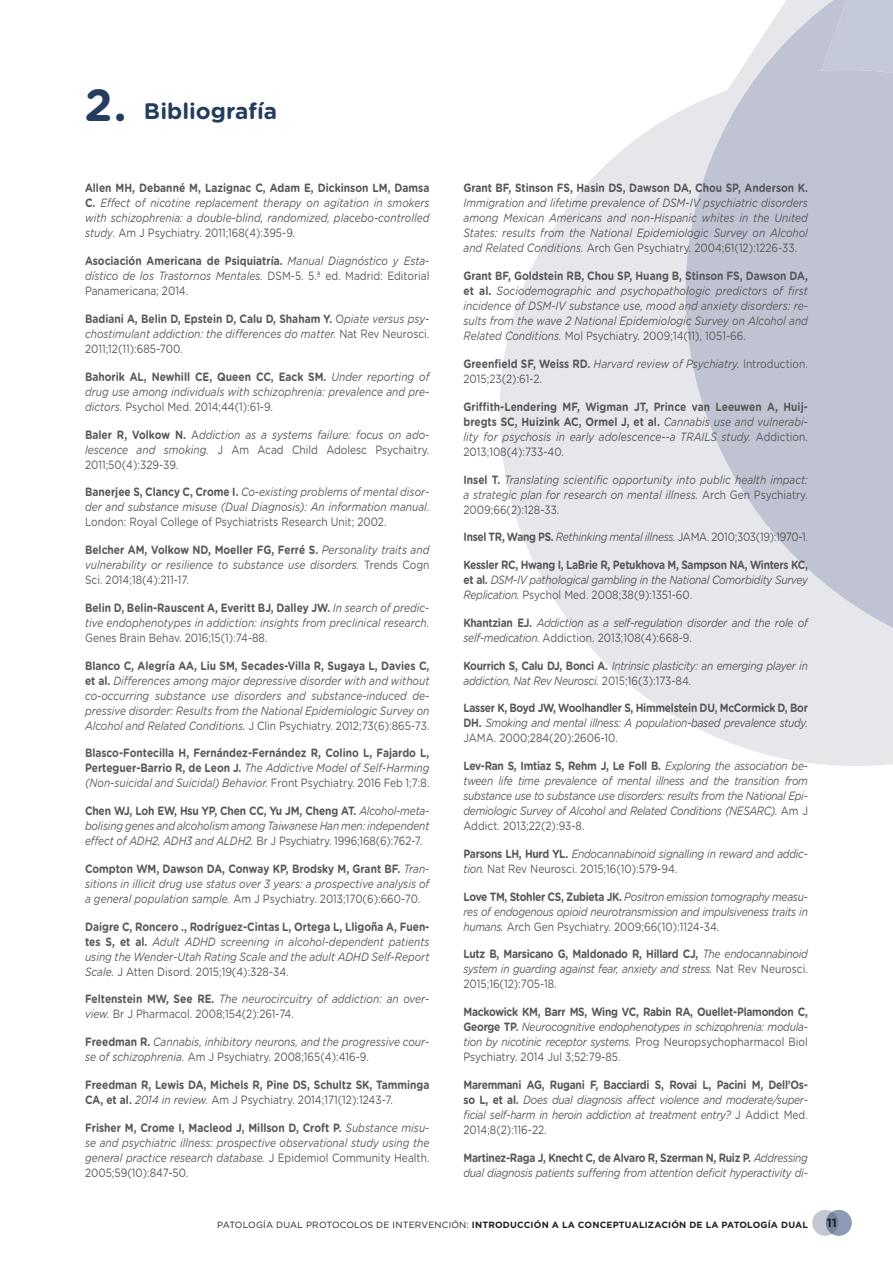
<style>
.page{position:relative;width:893px;height:1263px;background:#fff}
.page>*{position:absolute;margin:0;border:0;box-sizing:border-box;transform-origin:0 0}
.t1{font:700 22.5px "Gotham Rounded";color:#233c5f}
.t2{font:italic 12px/15px "Gotham Rounded";letter-spacing:-.005em;color:#57585a;text-align:justify;scale:.85 1}
.t3{font:700 12px/15px "Gotham Rounded";color:#57585a;text-align:justify;scale:.85 1}
.t4{font:italic 12px/15px "Gotham Rounded";letter-spacing:-.025em;color:#57585a;scale:.85 1}
.t5{font:12px/15px "Gotham Rounded";letter-spacing:-.005em;color:#57585a;scale:.85 1}
.t6{font:12px "Gotham Rounded";letter-spacing:-.025em;color:#57585a;scale:.85 1}
.t7{font:700 12px "Gotham";color:#231f20}
.t8{font:700 9px "Gotham";letter-spacing:.02em;color:#231f20}
.s1{font-size:45px}
.s2{font-weight:700;font-style:normal}
.s3{font-style:normal}
.s4{font-weight:400;font-style:italic}
.s5{font-weight:400}
.s6{font-weight:700}
.s7{font-style:italic}
</style>
<div class="page">
<svg style="left:812px;top:1210px;width:26px;height:26px"></svg>
<svg style="left:826px;top:1210px;width:26px;height:26px"></svg>
<svg style="left:500px;top:142px;width:393px;height:624px;fill:#e5e7eb"></svg>
<svg style="left:633px;top:0;width:260px;height:675px;fill:#c0c3d2"></svg>
<h1 class="t1" style="left:85px;top:94px;width:194px"><span class="s1">2.</span> Bibliografía</h1>
<p class="t2" style="left:85px;top:180px;width:407px"><span class="s2">Allen MH, Debanné M, Lazignac C, Adam E, Dickinson LM, Damsa C.</span> Effect of nicotine replacement therapy on agitation in smokers with schizophrenia: a double-blind, randomized, placebo-controlled study<span class="s3">. Am J Psychiatry. 2011;168(4):395-9.</span></p>
<p class="t2" style="left:85px;top:253px;width:407px"><span class="s2">Asociación Americana de Psiquiatría.</span> Manual Diagnóstico y Esta&shy;dístico de los Trastornos Mentales. <span class="s3">DSM-5. 5.ª ed. Madrid: Editorial Panamericana; 2014.</span></p>
<p class="t2" style="left:85px;top:311px;width:407px"><span class="s2">Badiani A, Belin D, Epstein D, Calu D, Shaham Y.</span> <span class="s3">O</span>piate versus psy&shy;chostimulant addiction: the differences do matter. <span class="s3">Nat Rev Neurosci.<br>2011;12(11):685-700.</span></p>
<p class="t2" style="left:85px;top:368px;width:407px"><span class="s2">Bahorik AL, Newhill CE, Queen CC, Eack SM.</span> Under reporting of drug use among individuals with schizophrenia: prevalence and pre&shy;dictors. <span class="s3">Psychol Med. 2014;44(1):61-9.</span></p>
<p class="t2" style="left:85px;top:426px;width:407px"><span class="s2">Baler R, Volkow N.</span> <span class="s3">A</span>ddiction as a systems failure: focus on ado&shy;lescence and smoking. <span class="s3">J Am Acad Child Adolesc Psychaitry.<br>2011;50(4):329-39.</span></p>
<p class="t2" style="left:85px;top:484px;width:407px"><span class="s2">Banerjee S, Clancy C, Crome I.</span> Co-existing problems of mental disor&shy;der and substance misuse (Dual Diagnosis): An information manual<span class="s3">.<br>London: Royal College of Psychiatrists Research Unit; 2002.</span></p>
<p class="t2" style="left:85px;top:542px;width:407px"><span class="s2">Belcher AM, Volkow ND, Moeller FG, Ferré S.</span> Personality traits and vulnerability or resilience to substance use disorders. <span class="s3">Trends Cogn Sci. 2014;18(4):211-17.</span></p>
<p class="t2" style="left:85px;top:599px;width:407px"><span class="s2">Belin D, Belin-Rauscent A, Everitt BJ, Dalley JW.</span> In search of predic&shy;tive endophenotypes in addiction: insights from preclinical research.</p>
<p class="t5" style="left:85px;top:629px;width:216px">Genes Brain Behav. 2016;15(1):74-88.</p>
<p class="t2" style="left:85px;top:657px;width:407px"><span class="s2">Blanco C, Alegría AA, Liu SM, Secades-Villa R, Sugaya L, Davies C, et al.</span> Differences among major depressive disorder with and without co-occurring substance use disorders and substance-induced de&shy;pressive disorder: Results from the National Epidemiologic Survey on Alcohol and Related Conditions. <span class="s3">J Clin Psychiatry. 2012;73(6):865-73.</span></p>
<p class="t3" style="left:85px;top:745px;width:407px">Blasco-Fontecilla H, Fernández-Fernández R, Colino L, Fajardo L, Perteguer-Barrio R, de Leon J. <span class="s4">The Addictive Model of Self-Harming (Non-suicidal and Suicidal) Behavior.</span> <span class="s5">Front Psychiatry. 2016 Feb 1;7:8.</span></p>
<p class="t2" style="left:85px;top:803px;width:407px"><span class="s2">Chen WJ, Loh EW, Hsu YP, Chen CC, Yu JM, Cheng AT.</span> Alcohol-meta&shy;bolising genes and alcoholism among Taiwanese Han men: independent effect of ADH2, ADH3 and ALDH2. <span class="s3">Br J Psychiatry. 1996;168(6):762-7.</span></p>
<p class="t2" style="left:85px;top:860px;width:407px"><span class="s2">Compton WM, Dawson DA, Conway KP, Brodsky M, Grant BF.</span> Tran&shy;sitions in illicit drug use status over 3 years: a prospective analysis of a general population sample. <span class="s3">Am J Psychiatry. 2013;170(6):660-70.</span></p>
<p class="t2" style="left:85px;top:918px;width:407px"><span class="s2">Daigre C, Roncero ., Rodríguez-Cintas L, Ortega L, Lligoña A, Fuen&shy;tes S, et al.</span> Adult ADHD screening in alcohol-dependent patients using the Wender-Utah Rating Scale and the adult ADHD Self-Report Scale. <span class="s3">J Atten Disord. 2015;19(4):328-34.</span></p>
<p class="t2" style="left:85px;top:991px;width:407px"><span class="s2">Feltenstein MW, See RE.</span> The neurocircuitry of addiction: an over&shy;view. <span class="s3">Br J Pharmacol. 2008;154(2):261-74.</span></p>
<p class="t2" style="left:85px;top:1034px;width:407px"><span class="s2">Freedman R.</span> Cannabis, inhibitory neurons, and the progressive cour&shy;se of schizophrenia. <span class="s3">Am J Psychiatry. 2008;165(4):416-9.</span></p>
<p class="t3" style="left:85px;top:1077px;width:407px">Freedman R, Lewis DA, Michels R, Pine DS, Schultz SK, Tamminga<br>CA, et al. <span class="s4">2014 in review.</span> <span class="s5">Am J Psychiatry. 2014;171(12):1243-7.</span></p>
<p class="t2" style="left:85px;top:1119px;width:407px"><span class="s2">Frisher M, Crome I, Macleod J, Millson D, Croft P.</span> Substance misu&shy;se and psychiatric illness: prospective observational study using the general practice research database. <span class="s3">J Epidemiol Community Health.<br>2005;59(10):847-50.</span></p>
<p class="t3" style="left:463px;top:180px;width:407px">Grant BF, Stinson FS, Hasin DS, Dawson DA, Chou SP, Anderson K.</p>
<p class="t2" style="left:463px;top:195px;width:407px">Immigration and lifetime prevalence of DSM-IV psychiatric disorders among Mexican Americans and non-Hispanic whites in the United States: results from the National Epidemiologic Survey on Alcohol and Related Conditions. <span class="s3">Arch Gen Psychiatry. 2004;61(12):1226-33.</span></p>
<p class="t2" style="left:463px;top:268px;width:407px"><span class="s2">Grant BF, Goldstein RB, Chou SP, Huang B, Stinson FS, Dawson DA, et al.</span> Sociodemographic and psychopathologic predictors of first incidence of DSM-IV substance use, mood and anxiety disorders: re&shy;sults from the wave 2 National Epidemiologic Survey on Alcohol and Related Conditions. <span class="s3">Mol Psychiatry. 2009;14(11), 1051-66.</span></p>
<p class="t5" style="left:463px;top:356px;width:407px"><span class="s6">Greenfield SF, Weiss RD.</span> <span class="s7">Harvard review of Psychiatry.</span> Introduction.<br>2015;23(2):61-2.</p>
<p class="t3" style="left:463px;top:398px;width:407px">Griffith-Lendering MF, Wigman JT, Prince van Leeuwen A, Huij&shy;bregts SC, Huizink AC, Ormel J, et al. <span class="s4">Cannabis use and vulnerabi&shy;lity for psychosis in early adolescence--a TRAILS study.</span> <span class="s5">Addiction.<br>2013;108(4):733-40.</span></p>
<p class="t2" style="left:463px;top:471px;width:407px"><span class="s2">Insel T.</span> Translating scientific opportunity into public health impact: a strategic plan for research on mental illness. <span class="s3">Arch Gen Psychiatry.<br>2009;66(2):128-33.</span></p>
<p class="t6" style="left:463px;top:529px;width:407px"><span class="s6">Insel TR, Wang PS.</span> <span class="s7">Rethinking mental illness.</span> JAMA. 2010;303(19):1970-1.</p>
<p class="t2" style="left:463px;top:557px;width:407px"><span class="s2">Kessler RC, Hwang I, LaBrie R, Petukhova M, Sampson NA, Winters KC, et al.</span> DSM-IV pathological gambling in the National Comorbidity Survey Replication. <span class="s3">Psychol Med. 2008;38(9):1351-60.</span></p>
<p class="t4" style="left:463px;top:614px;width:407px"><span class="s2">Khantzian EJ.</span> Addiction as a self-regulation disorder and the role of self-medication. <span class="s3">Addiction. 2013;108(4):668-9.</span></p>
<p class="t4" style="left:463px;top:657px;width:407px"><span class="s2">Kourrich S, Calu DJ, Bonci A.</span> Intrinsic plasticity: an emerging player in addiction, Nat Rev Neurosci. <span class="s3">2015;16(3):173-84.</span></p>
<p class="t3" style="left:463px;top:700px;width:407px">Lasser K, Boyd JW, Woolhandler S, Himmelstein DU, McCormick D, Bor DH. <span class="s4">Smoking and mental illness: A population-based prevalence study.<br></span><span class="s5">JAMA. 2000;284(20):2606-10.</span></p>
<p class="t2" style="left:463px;top:758px;width:407px"><span class="s2">Lev-Ran S, Imtiaz S, Rehm J, Le Foll B.</span> Exploring the association be&shy;tween life time prevalence of mental illness and the transition from substance use to substance use disorders: results from the National Epi&shy;demiologic Survey of Alcohol and Related Conditions (NESARC). <span class="s3">Am J Addict. 2013;22(2):93-8.</span></p>
<p class="t4" style="left:463px;top:845px;width:407px"><span class="s2">Parsons LH, Hurd YL.</span> Endocannabinoid signalling in reward and addic&shy;tion. <span class="s3">Nat Rev Neurosci. 2015;16(10):579-94.</span></p>
<p class="t2" style="left:463px;top:888px;width:407px"><span class="s2">Love TM, Stohler CS, Zubieta JK.</span> Positron emission tomography measu&shy;res of endogenous opioid neurotransmission and impulsiveness traits in humans. <span class="s3">Arch Gen Psychiatry. 2009;66(10):1124-34.</span></p>
<p class="t2" style="left:463px;top:946px;width:407px"><span class="s2">Lutz B, Marsicano G, Maldonado R, Hillard CJ,</span> The endocannabinoid system in guarding against fear, anxiety and stress. <span class="s3">Nat Rev Neurosci.<br>2015;16(12):705-18.</span></p>
<p class="t2" style="left:463px;top:1004px;width:407px"><span class="s2">Mackowick KM, Barr MS, Wing VC, Rabin RA, Ouellet-Plamondon C, George TP.</span> Neurocognitive endophenotypes in schizophrenia: modula&shy;tion by nicotinic receptor systems. <span class="s3">Prog Neuropsychopharmacol Biol Psychiatry. 2014 Jul 3;52:79-85.</span></p>
<p class="t2" style="left:463px;top:1077px;width:407px"><span class="s2">Maremmani AG, Rugani F, Bacciardi S, Rovai L, Pacini M, Dell’Os&shy;so L, et al.</span> Does dual diagnosis affect violence and moderate/super&shy;ficial self-harm in heroin addiction at treatment entry? <span class="s3">J Addict Med.<br>2014;8(2):116-22.</span></p>
<p class="t4" style="left:463px;top:1149px;width:407px"><span class="s2">Martinez-Raga J, Knecht C, de Alvaro R, Szerman N, Ruiz P.</span> Addressing dual diagnosis patients suffering from attention deficit hyperactivity di-</p>
<p class="t8" style="left:217px;top:1218px;width:592px"><span class="s5">PATOLOGÍA DUAL PROTOCOLOS DE INTERVENCIÓN:</span> INTRODUCCIÓN A LA CONCEPTUALIZACIÓN DE LA PATOLOGÍA DUAL</p>
<p class="t7" style="left:827px;top:1215px;width:12px">11</p>
</div>
